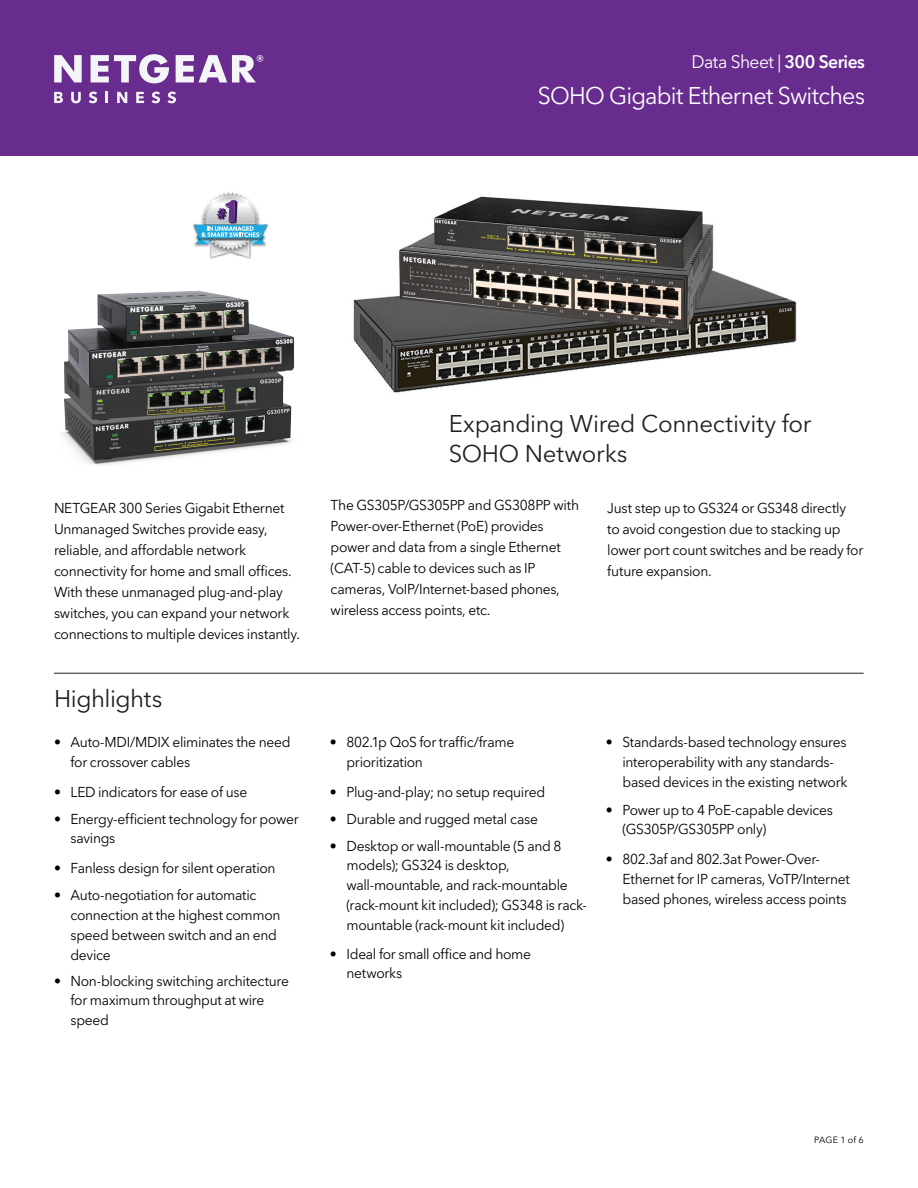
<style>
.page{position:relative;width:918px;height:1188px;background:#fff}
.page>*{position:absolute;margin:0;border:0;box-sizing:border-box;transform-origin:0 0}
.t1{font:24px/30px "Avenir Next LT Pro";letter-spacing:-.015em;color:#231f20}
.t2{font:24px "Avenir Next LT Pro";letter-spacing:-.035em;color:#fff}
.t3{font:18px "Avenir Next LT Pro";letter-spacing:-.03em;color:#fff}
.t4{font:14.25px/20px "Avenir Next LT Pro";letter-spacing:-.025em;color:#000001}
.t5{font:9px "Avenir Next LT Pro";letter-spacing:.015em;color:#000001}
.s1{font-weight:600}
</style>
<div class="page">
<div style="left:0;top:0;width:918px;height:156px;background:#672c8e"></div>
<svg style="left:54px;top:92px;width:9px;height:11px"></svg>
<svg style="left:71px;top:92px;width:10px;height:11px"></svg>
<svg style="left:89px;top:92px;width:8px;height:11px"></svg>
<svg style="left:106px;top:92px;width:2px;height:11px"></svg>
<svg style="left:117px;top:92px;width:10px;height:11px"></svg>
<svg style="left:136px;top:92px;width:8px;height:11px"></svg>
<svg style="left:152px;top:92px;width:8px;height:11px"></svg>
<svg style="left:167px;top:92px;width:9px;height:11px"></svg>
<svg style="left:176px;top:55px;width:87px;height:27px"></svg>
<svg style="left:91px;top:54px;width:78px;height:29px"></svg>
<svg style="left:54px;top:55px;width:28px;height:27px"></svg>
<hr style="left:54px;top:673px;width:810px;height:1px;background:#231f20">
<img style="left:353px;top:196px;width:444px;height:197px">
<img style="left:62px;top:290px;width:233px;height:175px">
<img style="left:210px;top:257px;width:41px;height:2px">
<svg style="left:194px;top:192px;width:74px;height:65px"></svg>
<p class="t3" style="left:692px;top:50px;width:175px">Data Sheet | <span class="s1">300 Series</span></p>
<h1 class="t2" style="left:538px;top:81px;width:329px">SOHO Gigabit Ethernet Switches</h1>
<h1 class="t1" style="left:449px;top:409px;width:364px">Expanding Wired Connectivity for<br>SOHO Networks</h1>
<p class="t4" style="left:54px;top:498px;width:247px;line-height:21px">NETGEAR 300 Series Gigabit Ethernet Unmanaged Switches provide easy, reliable, and affordable network connectivity for home and small offices.<br>With these unmanaged plug-and-play switches, you can expand your network connections to multiple devices instantly.</p>
<p class="t4" style="left:331px;top:495px;width:250px;line-height:21px">The GS305P/GS305PP and GS308PP with Power-over-Ethernet (PoE) provides power and data from a single Ethernet (CAT-5) cable to devices such as IP cameras, VoIP/Internet-based phones, wireless access points, etc.</p>
<p class="t4" style="left:607px;top:498px;width:258px;line-height:21px">Just step up to GS324 or GS348 directly<br>to avoid congestion due to stacking up lower port count switches and be ready for future expansion.</p>
<h1 class="t1" style="left:54px;top:683px;width:110px">Highlights</h1>
<p class="t4" style="left:71px;top:732px;width:222px;text-indent:-17px">• Auto-MDI/MDIX eliminates the need for crossover cables</p>
<p class="t4" style="left:54px;top:782px;width:195px">• LED indicators for ease of use</p>
<p class="t4" style="left:71px;top:809px;width:230px;text-indent:-17px">• Energy-efficient technology for power savings</p>
<p class="t4" style="left:54px;top:858px;width:223px">• Fanless design for silent operation</p>
<p class="t4" style="left:71px;top:885px;width:211px;text-indent:-17px">• Auto-negotiation for automatic connection at the highest common speed between switch and an end device</p>
<p class="t4" style="left:71px;top:971px;width:220px;text-indent:-17px">• Non-blocking switching architecture for maximum throughput at wire speed</p>
<p class="t4" style="left:346px;top:732px;width:169px;text-indent:-17px">• 802.1p QoS for traffic/frame prioritization</p>
<p class="t4" style="left:330px;top:782px;width:217px">• Plug-and-play; no setup required</p>
<p class="t4" style="left:330px;top:809px;width:209px">• Durable and rugged metal case</p>
<p class="t4" style="left:346px;top:836px;width:242px;text-indent:-17px">• Desktop or wall-mountable (5 and 8 models); GS324 is desktop, wall-mountable, and rack-mountable (rack-mount kit included); GS348 is rack&shy;mountable (rack-mount kit included)</p>
<p class="t4" style="left:346px;top:944px;width:186px;text-indent:-17px">• Ideal for small office and home networks</p>
<p class="t4" style="left:622px;top:732px;width:227px;text-indent:-17px">• Standards-based technology ensures interoperability with any standards&shy;based devices in the existing network</p>
<p class="t4" style="left:622px;top:800px;width:212px;text-indent:-17px">• Power up to 4 PoE-capable devices (GS305P/GS305PP only)</p>
<p class="t4" style="left:622px;top:849px;width:229px;text-indent:-17px">• 802.3af and 802.3at Power-Over-<br>Ethernet for IP cameras, VoTP/Internet based phones, wireless access points</p>
<p class="t5" style="left:814px;top:1134px;width:51px">PAGE 1 of 6</p>
</div>
